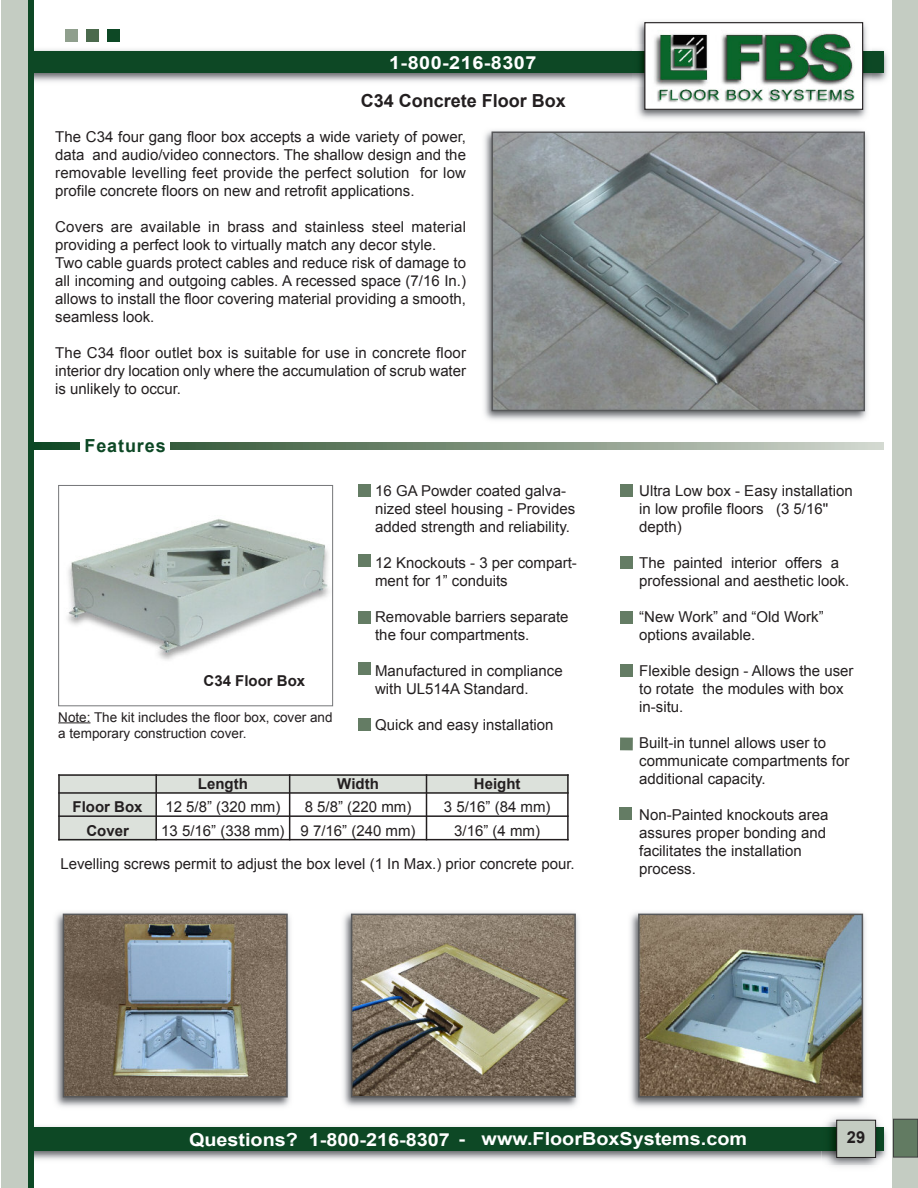
<style>
.page{position:relative;width:918px;height:1188px;background:#fff}
.page>*{position:absolute;margin:0;border:0;box-sizing:border-box;transform-origin:0 0}
.t1{font:700 18px "Arial";color:#fff;scale:1.1 1}
.t2{font:700 18px "Arial";color:#231f20}
.t3{font:700 18px "Arial";letter-spacing:.025em;color:#fff;scale:1.1 1}
.t4{font:700 18px "Arial";letter-spacing:.05em;color:#0d4825}
.t5{font:700 16.5px "Arial";color:#231f20}
.t6{font:15px/18px "Arial";color:#231f20}
.t7{font:700 15px "Arial";color:#231f20}
.t8{font:13.5px/16.2px "Arial";color:#231f20}
</style>
<div class="page">
<img style="left:484px;top:130px;width:384px;height:290px">
<img style="left:495px;top:135px;width:367px;height:273px">
<div style="left:492px;top:132px;width:373px;height:279px;border:2px solid #57585a"></div>
<img style="left:67px;top:519px;width:262px;height:141px">
<div style="left:58px;top:485px;width:275px;height:221px;border:1px solid #757679"></div>
<div style="left:58px;top:774px;width:98px;height:19px;background:#dce1db"></div>
<div style="left:156px;top:774px;width:134px;height:19px;background:#dce1db"></div>
<div style="left:290px;top:774px;width:137px;height:19px;background:#dce1db"></div>
<div style="left:427px;top:774px;width:142px;height:19px;background:#dce1db"></div>
<div style="left:58px;top:793px;width:98px;height:23px;background:#dce1db"></div>
<div style="left:58px;top:816px;width:98px;height:24px;background:#dce1db"></div>
<hr style="left:58px;top:774px;width:2px;height:66px;background:#231f20">
<hr style="left:155px;top:774px;width:2px;height:66px;background:#231f20">
<hr style="left:289px;top:774px;width:1px;height:66px;background:#231f20">
<hr style="left:426px;top:774px;width:1px;height:66px;background:#231f20">
<hr style="left:567px;top:774px;width:2px;height:66px;background:#231f20">
<hr style="left:58px;top:774px;width:511px;height:2px;background:#231f20">
<hr style="left:58px;top:792px;width:511px;height:2px;background:#231f20">
<hr style="left:58px;top:815px;width:511px;height:2px;background:#231f20">
<hr style="left:58px;top:839px;width:511px;height:1px;background:#231f20">
<div style="left:358px;top:485px;width:13px;height:12px;background:#647c64"></div>
<div style="left:358px;top:662px;width:13px;height:13px;background:#647c64"></div>
<div style="left:620px;top:556px;width:13px;height:12px;background:#647c64"></div>
<div style="left:620px;top:664px;width:13px;height:13px;background:#647c64"></div>
<div style="left:358px;top:554px;width:13px;height:13px;background:#647c64"></div>
<div style="left:358px;top:718px;width:13px;height:13px;background:#647c64"></div>
<div style="left:620px;top:484px;width:13px;height:13px;background:#647c64"></div>
<div style="left:620px;top:611px;width:13px;height:13px;background:#647c64"></div>
<hr style="left:58px;top:722px;width:33px;height:1px;background:#231f20">
<img style="left:55px;top:912px;width:235px;height:195px">
<img style="left:66px;top:917px;width:219px;height:178px">
<div style="left:63px;top:914px;width:225px;height:184px;border:2px solid #57585a"></div>
<img style="left:343px;top:912px;width:235px;height:195px">
<img style="left:354px;top:917px;width:219px;height:178px">
<div style="left:351px;top:914px;width:225px;height:184px;border:2px solid #57585a"></div>
<img style="left:630px;top:912px;width:235px;height:195px">
<img style="left:641px;top:917px;width:219px;height:178px">
<div style="left:638px;top:914px;width:225px;height:184px;border:2px solid #57585a"></div>
<div style="left:620px;top:738px;width:13px;height:12px;background:#647c64"></div>
<img style="left:34px;top:442px;width:850px;height:7px">
<div style="left:81px;top:439px;width:89px;height:25px;background:#fff"></div>
<div style="left:358px;top:611px;width:13px;height:13px;background:#647c64"></div>
<div style="left:620px;top:808px;width:12px;height:12px;background:#647c64"></div>
<div style="left:31px;top:1127px;width:853px;height:24px;background:#0d4825"></div>
<img style="left:34px;top:49px;width:854px;height:33px">
<div style="left:31px;top:51px;width:853px;height:22px;background:#0d4825"></div>
<div style="left:893px;top:0;width:25px;height:1187px;background:#c4ccc2"></div>
<div style="left:24px;top:0;width:10px;height:1188px;background:#0d4825"></div>
<div style="left:1px;top:0;width:27px;height:1188px;background:#c4ccc2"></div>
<img style="left:633px;top:21px;width:238px;height:98px">
<div style="left:645px;top:23px;width:218px;height:86px;background:#fff"></div>
<div style="left:644px;top:22px;width:219px;height:88px;border:1px solid #231f20"></div>
<img style="left:654px;top:32px;width:200px;height:71px">
<div style="left:65px;top:29px;width:13px;height:13px;background:#8f9f8d"></div>
<div style="left:86px;top:29px;width:13px;height:13px;background:#4b6a4d"></div>
<div style="left:107px;top:29px;width:13px;height:13px;background:#0d4825"></div>
<img style="left:821px;top:1116px;width:66px;height:51px">
<img style="left:821px;top:1127px;width:63px;height:24px">
<div style="left:837px;top:1120px;width:39px;height:37px;background:#c4ccc2"></div>
<div style="left:837px;top:1120px;width:39px;height:38px;border:1px solid #231f20"></div>
<div style="left:894px;top:1119px;width:24px;height:38px;background:#627b62"></div>
<div style="left:893px;top:1119px;width:25px;height:38px;border:1px solid #3e3e3f"></div>
<p class="t3" style="left:389px;top:52px;width:135px">1-800-216-8307</p>
<p class="t2" style="left:361px;top:91px;width:207px">C34 Concrete Floor Box</p>
<p class="t6" style="left:55px;top:128px;width:412px;text-align:justify">The C34 four gang floor box accepts a wide variety of power, data and audio/video connectors. The shallow design and the removable levelling feet provide the perfect solution for low profile concrete floors on new and retrofit applications.</p>
<p class="t6" style="left:55px;top:218px;width:412px">Covers are available in brass and stainless steel material providing a perfect look to virtually match any decor style.<br>Two cable guards protect cables and reduce risk of damage to all incoming and outgoing cables. A recessed space (7/16 In.) allows to install the floor covering material providing a smooth, seamless look.</p>
<p class="t6" style="left:55px;top:344px;width:412px;text-align:justify">The C34 floor outlet box is suitable for use in concrete floor interior dry location only where the accumulation of scrub water is unlikely to occur.</p>
<p class="t4" style="left:84px;top:436px;width:83px">Features</p>
<p class="t7" style="left:204px;top:673px;width:103px">C34 Floor Box</p>
<p class="t8" style="left:58px;top:709px;width:276px">Note: The kit includes the floor box, cover and a temporary construction cover.</p>
<p class="t6" style="left:375px;top:482px;width:202px">16 GA Powder coated galva&shy;nized steel housing - Provides added strength and reliability.</p>
<p class="t6" style="left:375px;top:554px;width:203px">12 Knockouts - 3 per compart&shy;ment for 1” conduits</p>
<p class="t6" style="left:375px;top:608px;width:195px">Removable barriers separate the four compartments.</p>
<p class="t6" style="left:375px;top:662px;width:189px">Manufactured in compliance with UL514A Standard.</p>
<p class="t6" style="left:375px;top:716px;width:180px">Quick and easy installation</p>
<p class="t7" style="left:198px;top:775px;width:51px">Length</p>
<p class="t7" style="left:337px;top:775px;width:43px">Width</p>
<p class="t7" style="left:474px;top:775px;width:48px">Height</p>
<p class="t7" style="left:73px;top:799px;width:71px">Floor Box</p>
<p class="t6" style="left:165px;top:798px;width:117px">12 5/8” (320 mm)</p>
<p class="t6" style="left:305px;top:798px;width:108px">8 5/8” (220 mm)</p>
<p class="t6" style="left:444px;top:798px;width:108px">3 5/16” (84 mm)</p>
<p class="t7" style="left:86px;top:822px;width:44px">Cover</p>
<p class="t6" style="left:161px;top:822px;width:256px">13 5/16” (338 mm) 9 7/16” (240 mm)</p>
<p class="t6" style="left:454px;top:822px;width:87px">3/16” (4 mm)</p>
<p class="t6" style="left:60px;top:855px;width:516px">Levelling screws permit to adjust the box level (1 In Max.) prior concrete pour.</p>
<p class="t6" style="left:639px;top:481px;width:215px">Ultra Low box - Easy installation in low profile floors (3 5/16'' depth)</p>
<p class="t6" style="left:639px;top:553px;width:212px">The painted interior offers a professional and aesthetic look.</p>
<p class="t6" style="left:639px;top:607px;width:186px">“New Work” and “Old Work” options available.</p>
<p class="t6" style="left:639px;top:661px;width:216px">Flexible design - Allows the user to rotate the modules with box in-situ.</p>
<p class="t6" style="left:639px;top:733px;width:212px">Built-in tunnel allows user to communicate compartments for additional capacity.</p>
<p class="t6" style="left:639px;top:805px;width:191px">Non-Painted knockouts area assures proper bonding and facilitates the installation process.</p>
<p class="t1" style="left:189px;top:1129px;width:509px">Questions? 1-800-216-8307 - www.FloorBoxSystems.com</p>
<p class="t5" style="left:847px;top:1128px;width:20px">29</p>
</div>
